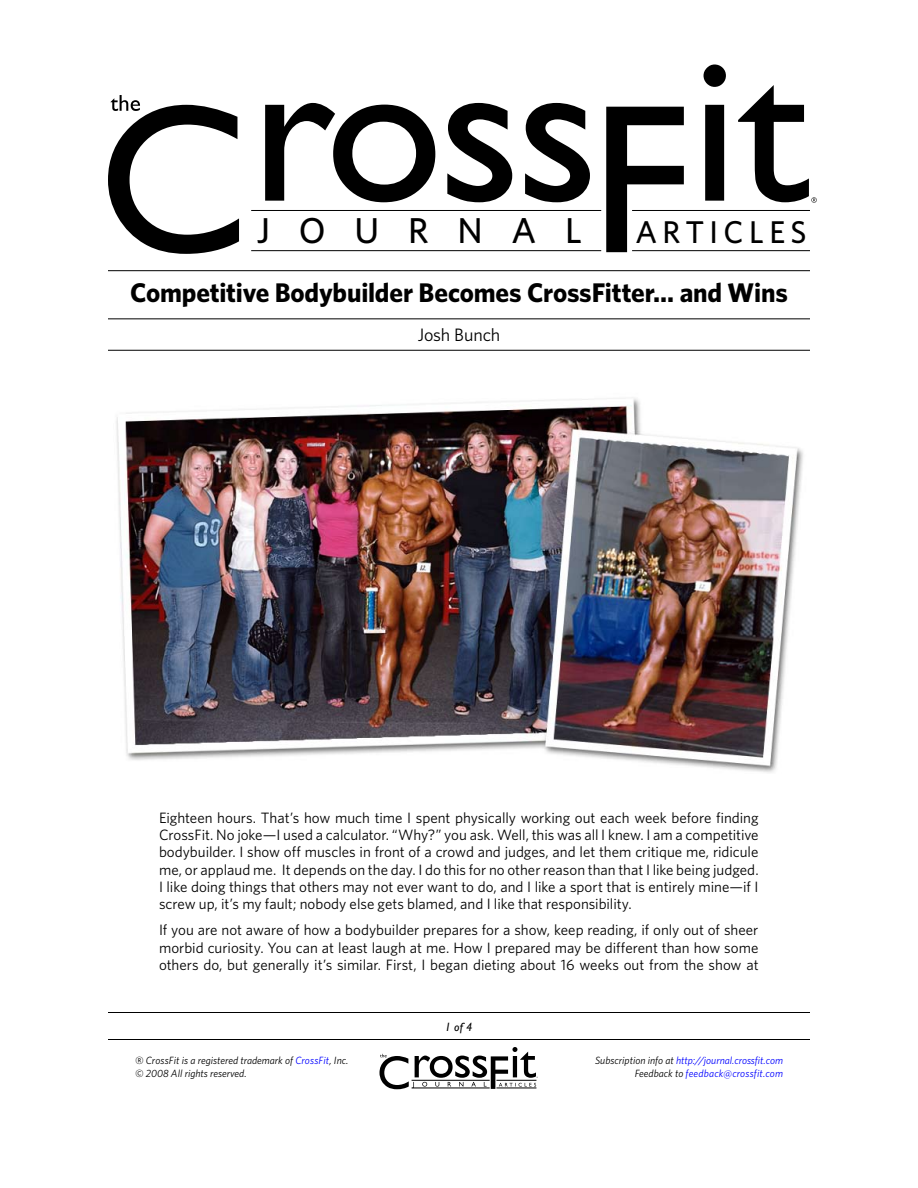
<style>
.page{position:relative;width:918px;height:1188px;background:#fff}
.page>*{position:absolute;margin:0;border:0;box-sizing:border-box;transform-origin:0 0}
.t1{font:500 36px "Whitney";letter-spacing:.8em;color:#000}
.t2{font:500 31.5px "Whitney";letter-spacing:.17em;color:#000}
.t3{font:700 27px "Whitney";letter-spacing:-.005em;color:#000}
.t4{font:18px "Whitney";letter-spacing:-.01em;color:#000}
.t5{font:15px/17.2px "Whitney";color:#000;text-align:justify}
.t6{font:italic 12px "Gill Sans";color:#000}
.t7{font:italic 10.5px/12.6px "Whitney";color:#00f;text-align:right}
.t8{font:italic 10.5px/12.6px "Whitney";color:#000}
.s1{color:#00f}
.s2{color:#000}
</style>
<div class="page">
<svg style="left:265px;top:103px;width:170px;height:99px"></svg>
<svg style="left:447px;top:103px;width:65px;height:99px"></svg>
<svg style="left:525px;top:103px;width:65px;height:99px"></svg>
<svg style="left:108px;top:95px;width:131px;height:159px"></svg>
<svg style="left:704px;top:64px;width:22px;height:137px"></svg>
<svg style="left:606px;top:107px;width:78px;height:145px"></svg>
<svg style="left:738px;top:85px;width:79px;height:118px"></svg>
<svg style="left:379px;top:1047px;width:159px;height:42px"></svg>
<hr style="left:108px;top:1012px;width:702px;height:1px;background:#000">
<hr style="left:108px;top:1039px;width:702px;height:1px;background:#000">
<hr style="left:251px;top:210px;width:350px;height:1px;background:#000">
<hr style="left:632px;top:210px;width:178px;height:1px;background:#000">
<hr style="left:251px;top:250px;width:350px;height:1px;background:#000">
<hr style="left:632px;top:250px;width:178px;height:1px;background:#000">
<hr style="left:108px;top:270px;width:702px;height:1px;background:#000">
<hr style="left:108px;top:318px;width:702px;height:1px;background:#000">
<hr style="left:108px;top:350px;width:702px;height:1px;background:#000">
<img style="left:116px;top:398px;width:687px;height:375px">
<h1 class="t1" style="left:257px;top:209px;width:327px">JOURNAL</h1>
<h2 class="t2" style="left:636px;top:213px;width:173px">ARTICLES</h2>
<h3 class="t3" style="left:130px;top:277px;width:659px">Competitive Bodybuilder Becomes CrossFitter… and Wins</h3>
<p class="t4" style="left:418px;top:324px;width:84px">Josh Bunch</p>
<p class="t5" style="left:159px;top:809px;width:601px">Eighteen hours. That’s how much time I spent physically working out each week before finding CrossFit. No joke—I used a calculator. “Why?” you ask. Well, this was all I knew. I am a competitive bodybuilder. I show off muscles in front of a crowd and judges, and let them critique me, ridicule me, or applaud me. It depends on the day. I do this for no other reason than that I like being judged.<br>I like doing things that others may not ever want to do, and I like a sport that is entirely mine—if I screw up, it’s my fault; nobody else gets blamed, and I like that responsibility.</p>
<p class="t5" style="left:159px;top:921px;width:601px">If you are not aware of how a bodybuilder prepares for a show, keep reading, if only out of sheer morbid curiosity. You can at least laugh at me. How I prepared may be different than how some others do, but generally it’s similar. First, I began dieting about 16 weeks out from the show at</p>
<p class="t6" style="left:445px;top:1020px;width:29px">1 of 4</p>
<p class="t8" style="left:135px;top:1054px;width:215px">‰ CrossFit is a registered trademark of <span class="s1">CrossFit</span>, Inc. © 2008 All rights reserved.</p>
<p class="t7" style="left:595px;top:1054px;width:189px"><span class="s2">Subscription info at</span> http://journal.crossfit.com<br><span class="s2">Feedback to</span> feedback@crossfit.com</p>
</div>
